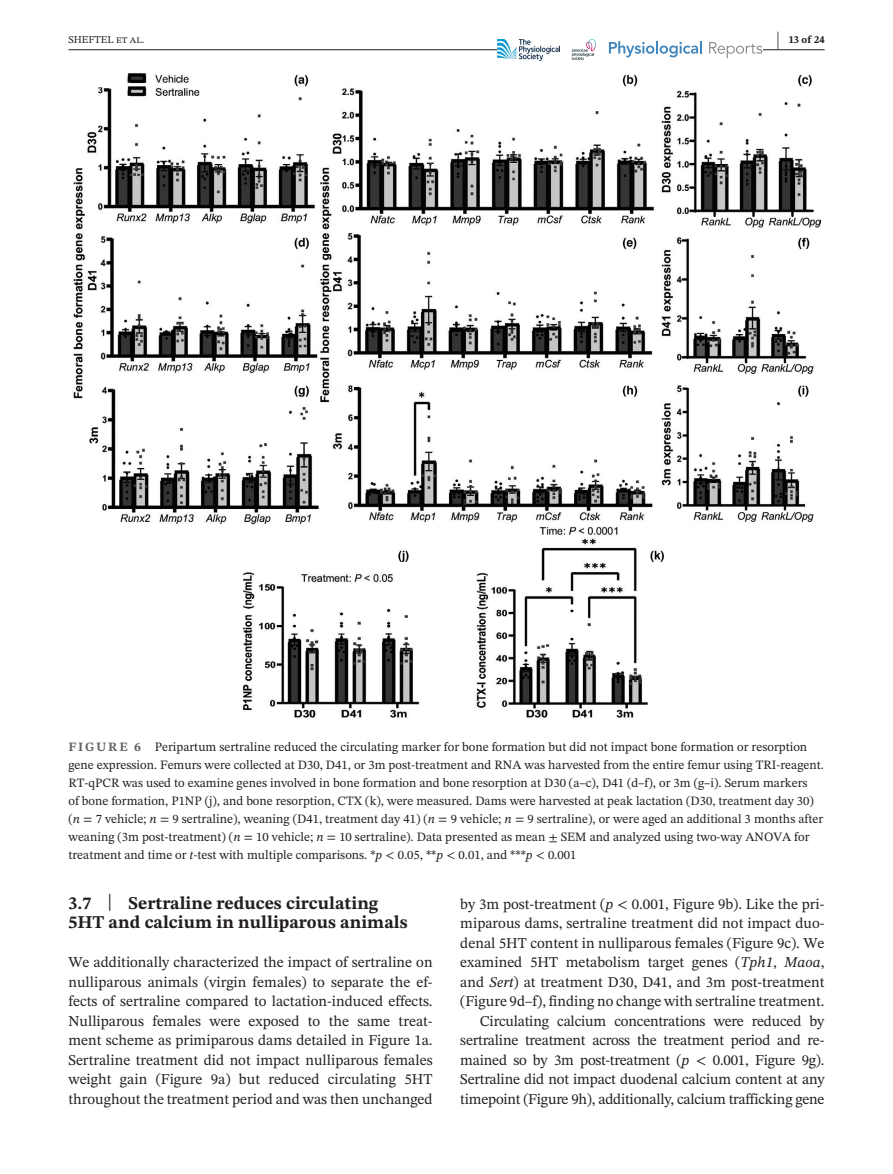
<style>
.page{position:relative;width:893px;height:1174px;background:#fff}
.page>*{position:absolute;margin:0;border:0;box-sizing:border-box;transform-origin:0 0}
.t1{font:700 21px "STIX Two Text";color:#231f20;scale:.42 1}
.t2{font:700 18px/19.5px "STIX Two Text";color:#231f20}
.t3{font:15px/19.5px "STIX Two Text";color:#231f20;text-align:justify}
.t4{font:12.75px/18px "STIX Two Text";color:#231f20}
.t5{font:10.5px "STIX Two Text";color:#231f20}
.t6{font:700 10.5px "STIX Two Text";color:#231f20}
.s1{font-weight:700;color:#636366}
.s2{font-style:italic}
.s3{font-weight:400;font-size:23.7px}
</style>
<div class="page">
<hr style="left:68px;top:49px;width:756px;height:1px;background:#231f20">
<div style="left:498px;top:39px;width:264px;height:21px;background:#fff"></div>
<svg style="left:572px;top:39px;width:24px;height:21px"></svg>
<img style="left:498px;top:39px;width:62px;height:21px">
<svg style="left:609px;top:41px;width:93px;height:16px"></svg>
<svg style="left:709px;top:42px;width:53px;height:16px"></svg>
<img style="left:73px;top:73px;width:748px;height:645px">
<h1 class="t1" style="left:777px;top:24px;width:8px">|</h1>
<p class="t5" style="left:68px;top:32px;width:77px">SHEFTEL et al.</p>
<p class="t6" style="left:789px;top:32px;width:37px">13 of 24</p>
<p class="t4" style="left:68px;top:738px;width:757px"><span class="s1">FIGURE 6</span> Peripartum sertraline reduced the circulating marker for bone formation but did not impact bone formation or resorption gene expression. Femurs were collected at D30, D41, or 3m post-treatment and RNA was harvested from the entire femur using TRI-reagent.<br>RT-qPCR was used to examine genes involved in bone formation and bone resorption at D30 (a–c), D41 (d–f), or 3m (g–i). Serum markers<br>of bone formation, P1NP (j), and bone resorption, CTX (k), were measured. Dams were harvested at peak lactation (D30, treatment day 30) (<span class="s2">n</span> = 7 vehicle; <span class="s2">n</span> = 9 sertraline), weaning (D41, treatment day 41) (<span class="s2">n</span> = 9 vehicle; <span class="s2">n</span> = 9 sertraline), or were aged an additional 3 months after weaning (3m post-treatment) (<span class="s2">n</span> = 10 vehicle; <span class="s2">n</span> = 10 sertraline). Data presented as mean ± SEM and analyzed using two-way ANOVA for treatment and time or <span class="s2">t</span>-test with multiple comparisons. *<span class="s2">p</span> &lt; 0.05, **<span class="s2">p</span> &lt; 0.01, and ***<span class="s2">p</span> &lt; 0.001</p>
<p class="t2" style="left:68px;top:893px;width:341px">3.7 <span class="s3">|</span> Sertraline reduces circulating<br>5HT and calcium in nulliparous animals</p>
<p class="t3" style="left:68px;top:952px;width:366px">We additionally characterized the impact of sertraline on nulliparous animals (virgin females) to separate the ef&shy;fects of sertraline compared to lactation-induced effects.<br>Nulliparous females were exposed to the same treat&shy;ment scheme as primiparous dams detailed in Figure 1a.<br>Sertraline treatment did not impact nulliparous females weight gain (Figure 9a) but reduced circulating 5HT throughout the treatment period and was then unchanged</p>
<p class="t3" style="left:460px;top:894px;width:366px;text-align:right">by 3m post-treatment (<span class="s2">p</span> &lt; 0.001, Figure 9b). Like the pri&shy;miparous dams, sertraline treatment did not impact duo&shy;denal 5HT content in nulliparous females (Figure 9c). We examined 5HT metabolism target genes (<span class="s2">Tph1</span>, <span class="s2">Maoa</span>, and <span class="s2">Sert</span>) at treatment D30, D41, and 3m post-treatment (Figure 9d–f), finding no change with sertraline treatment.<br>Circulating calcium concentrations were reduced by sertraline treatment across the treatment period and re&shy;mained so by 3m post-treatment (<span class="s2">p</span> &lt; 0.001, Figure 9g).<br>Sertraline did not impact duodenal calcium content at any timepoint (Figure 9h), additionally, calcium trafficking gene</p>
</div>
